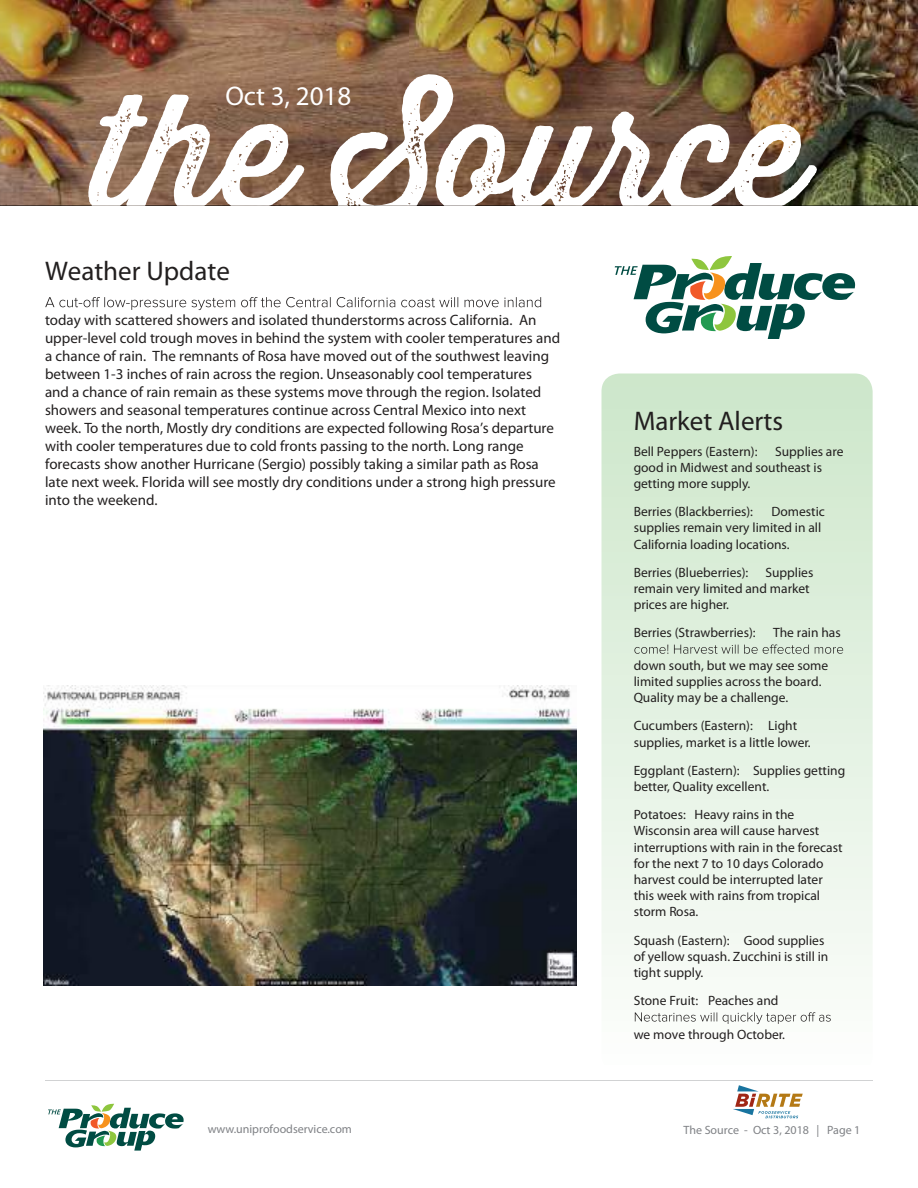
<style>
.page{position:relative;width:918px;height:1188px;background:#fff}
.page>*{position:absolute;margin:0;border:0;box-sizing:border-box;transform-origin:0 0}
.t1{font:27px "Thirsty Rough Reg One";color:#221f1f}
.t2{font:700 27px "Proxima Nova";color:#fff}
.t3{font:300 15px/18px "Proxima Nova";color:#221f1f}
.t4{font:300 13.5px/16.2px "Proxima Nova";color:#221f1f}
.t5{font:700 13.5px "Proxima Nova";color:#221f1f}
.t6{font:300 12px "Proxima Nova";color:#7f8185}
.s1{font-weight:700}
.s2{font-weight:300}
</style>
<div class="page">
<hr style="left:45px;top:1080px;width:828px;height:1px;background:#d1d2d3">
<img style="left:0;top:0;width:918px;height:206px">
<svg style="left:88px;top:74px;width:729px;height:132px"></svg>
<svg style="left:615px;top:256px;width:240px;height:83px"></svg>
<svg style="left:48px;top:1104px;width:136px;height:47px"></svg>
<svg style="left:45px;top:297px;width:496px;height:13px"></svg>
<img style="left:44px;top:686px;width:532px;height:300px">
<div style="left:602px;top:374px;width:271px;height:699px;background:linear-gradient(to bottom,#cce6ca,#fdfefc);border-radius:18px"></div>
<svg style="left:634px;top:644px;width:209px;height:10px;background:#bfccbd"></svg>
<svg style="left:635px;top:1012px;width:196px;height:12px"></svg>
<svg style="left:733px;top:1085px;width:70px;height:33px"></svg>
<h1 class="t2" style="left:225px;top:80px;width:127px">Oct 3, 2018</h1>
<h1 class="t1" style="left:45px;top:255px;width:186px">Weather Update</h1>
<p class="t3" style="left:45px;top:312px;width:517px">today with scattered showers and isolated thunderstorms across California. An upper-level cold trough moves in behind the system with cooler temperatures and a chance of rain. The remnants of Rosa have moved out of the southwest leaving between 1-3 inches of rain across the region. Unseasonably cool temperatures<br>and a chance of rain remain as these systems move through the region. Isolated showers and seasonal temperatures continue across Central Mexico into next week. To the north, Mostly dry conditions are expected following Rosa’s departure with cooler temperatures due to cold fronts passing to the north. Long range forecasts show another Hurricane (Sergio) possibly taking a similar path as Rosa late next week. Florida will see mostly dry conditions under a strong high pressure into the weekend.</p>
<p class="t6" style="left:208px;top:1125px;width:146px">www.uniprofoodservice.com</p>
<h1 class="t1" style="left:634px;top:405px;width:151px">Market Alerts</h1>
<p class="t5" style="left:634px;top:443px;width:125px">Bell Peppers (Eastern):</p>
<p class="t4" style="left:634px;top:444px;width:211px;text-indent:142px">Supplies are good in Midwest and southeast is getting more supply.</p>
<p class="t5" style="left:634px;top:504px;width:121px">Berries (Blackberries):</p>
<p class="t4" style="left:634px;top:504px;width:193px;text-indent:138px">Domestic supplies remain very limited in all<br>California loading locations.</p>
<p class="t5" style="left:634px;top:564px;width:116px">Berries (Blueberries):</p>
<p class="t4" style="left:634px;top:565px;width:181px;text-indent:132px">Supplies remain very limited and market prices are higher.</p>
<p class="t5" style="left:634px;top:625px;width:124px">Berries (Strawberries):</p>
<p class="t4" style="left:773px;top:626px;width:69px">The rain has</p>
<p class="t4" style="left:634px;top:658px;width:196px">down south, but we may see some limited supplies across the board.<br>Quality may be a challenge.</p>
<p class="t4" style="left:634px;top:719px;width:179px"><span class="s1">Cucumbers (Eastern):</span> Light supplies, market is a little lower.</p>
<p class="t4" style="left:634px;top:763px;width:213px"><span class="s1">Eggplant (Eastern):</span> Supplies getting better, Quality excellent.</p>
<p class="t4" style="left:634px;top:807px;width:210px"><span class="s1">Potatoes:</span> Heavy rains in the<br>Wisconsin area will cause harvest interruptions with rain in the forecast for the next 7 to 10 days Colorado harvest could be interrupted later this week with rains from tropical storm Rosa.</p>
<p class="t4" style="left:634px;top:933px;width:196px"><span class="s1">Squash (Eastern):</span> Good supplies of yellow squash. Zucchini is still in tight supply.</p>
<p class="t5" style="left:634px;top:993px;width:146px">Stone Fruit: <span class="s2">Peaches and</span></p>
<p class="t4" style="left:634px;top:1028px;width:153px">we move through October.</p>
<p class="t6" style="left:684px;top:1125px;width:178px">The Source - Oct 3, 2018 | Page 1</p>
</div>
